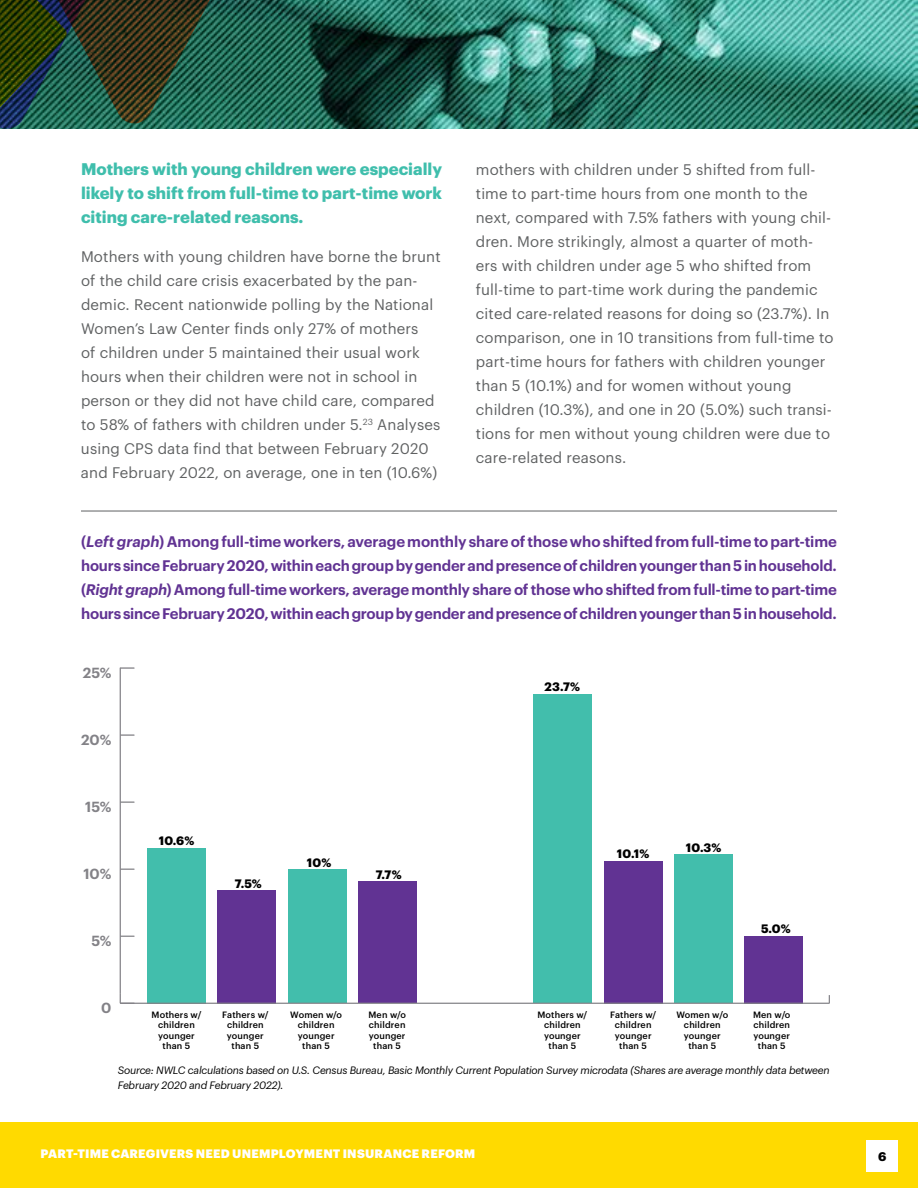
<style>
.page{position:relative;width:918px;height:1188px;background:#fff}
.page>*{position:absolute;margin:0;border:0;box-sizing:border-box;transform-origin:0 0}
.t1{font:700 16.5px/24px "Graphik";color:#3fbeac;text-align:justify}
.t2{font:15px/24px "Graphik";letter-spacing:.01em;color:#5f6162}
.t3{font:600 15px/24px "Graphik";letter-spacing:-.015em;color:#613393;text-align:justify}
.t4{font:600 14.4px "Graphik";color:#838287}
.t5{font:700 12.3px "Graphik";color:#000}
.t6{font:900 12px "Graphik";letter-spacing:.015em;color:#fff}
.t7{font:700 12px "Graphik";letter-spacing:.025em;color:#000}
.t8{font:italic 10.5px/15px "Graphik";letter-spacing:-.02em;color:#000}
.t9{font:500 9px/10.5px "Graphik";letter-spacing:.02em;color:#000;text-align:center}
.s1{font-style:italic}
</style>
<div class="page">
<div style="left:0;top:1122px;width:918px;height:66px;background:#ffda00"></div>
<div style="left:867px;top:1141px;width:31px;height:31px;background:#fff"></div>
<img style="left:350px;top:0;width:568px;height:129px">
<svg style="left:0;top:0;width:350px;height:129px;background:#25503b"></svg>
<hr style="left:81px;top:511px;width:756px;height:1px;background:#5f6162">
<hr style="left:120px;top:668px;width:1px;height:325px;background:#838287">
<svg style="left:120px;top:993px;width:14px;height:10px"></svg>
<svg style="left:121px;top:936px;width:13px;height:1px"></svg>
<svg style="left:121px;top:869px;width:13px;height:1px"></svg>
<svg style="left:121px;top:802px;width:13px;height:1px"></svg>
<svg style="left:121px;top:734px;width:13px;height:2px"></svg>
<svg style="left:120px;top:667px;width:14px;height:2px"></svg>
<div style="left:218px;top:890px;width:58px;height:113px;background:#613393"></div>
<div style="left:147px;top:848px;width:59px;height:155px;background:#42beac"></div>
<div style="left:288px;top:869px;width:58px;height:134px;background:#42beac"></div>
<div style="left:358px;top:882px;width:58px;height:121px;background:#613393"></div>
<div style="left:534px;top:695px;width:58px;height:308px;background:#42beac"></div>
<div style="left:604px;top:861px;width:58px;height:142px;background:#613393"></div>
<div style="left:674px;top:854px;width:58px;height:149px;background:#42beac"></div>
<div style="left:744px;top:936px;width:59px;height:67px;background:#613393"></div>
<hr style="left:120px;top:1003px;width:709px;height:1px;background:#838287">
<p class="t1" style="left:81px;top:156px;width:363px">Mothers with young children were especially likely to shift from full-time to part-time work citing care-related reasons.</p>
<p class="t2" style="left:81px;top:243px;width:361px">Mothers with young children have borne the brunt of the child care crisis exacerbated by the pan&shy;demic. Recent nationwide polling by the National Women’s Law Center finds only 27% of mothers<br>of children under 5 maintained their usual work hours when their children were not in school in person or they did not have child care, compared to 58% of fathers with children under 5.<sup>23</sup> Analyses using CPS data find that between February 2020 and February 2022, on average, one in ten (10.6%)</p>
<p class="t2" style="left:476px;top:156px;width:359px">mothers with children under 5 shifted from full&shy;time to part-time hours from one month to the next, compared with 7.5% fathers with young chil&shy;dren. More strikingly, almost a quarter of moth&shy;ers with children under age 5 who shifted from full-time to part-time work during the pandemic cited care-related reasons for doing so (23.7%). In comparison, one in 10 transitions from full-time to part-time hours for fathers with children younger than 5 (10.1%) and for women without young children (10.3%), and one in 20 (5.0%) such transi&shy;tions for men without young children were due to care-related reasons.</p>
<p class="t3" style="left:81px;top:528px;width:757px">(<span class="s1">Left graph</span>) Among full-time workers, average monthly share of those who shifted from full-time to part-time hours since February 2020, within each group by gender and presence of children younger than 5 in household. (<span class="s1">Right graph</span>) Among full-time workers, average monthly share of those who shifted from full-time to part-time hours since February 2020, within each group by gender and presence of children younger than 5 in household.</p>
<p class="t4" style="left:83px;top:662px;width:30px">25%</p>
<p class="t4" style="left:81px;top:729px;width:32px">20%</p>
<p class="t4" style="left:85px;top:796px;width:28px">15%</p>
<p class="t4" style="left:83px;top:863px;width:30px">10%</p>
<p class="t4" style="left:91px;top:930px;width:22px">5%</p>
<p class="t4" style="left:101px;top:997px;width:12px">0</p>
<p class="t7" style="left:159px;top:831px;width:37px">10.6%</p>
<p class="t7" style="left:235px;top:874px;width:28px">7.5%</p>
<p class="t7" style="left:307px;top:853px;width:26px">10%</p>
<p class="t7" style="left:376px;top:866px;width:28px">7.7%</p>
<p class="t7" style="left:545px;top:678px;width:37px">23.7%</p>
<p class="t7" style="left:617px;top:844px;width:34px">10.1%</p>
<p class="t7" style="left:686px;top:838px;width:37px">10.3%</p>
<p class="t7" style="left:761px;top:919px;width:31px">5.0%</p>
<p class="t9" style="left:152px;top:1008px;width:51px">Mothers w/ children younger than 5</p>
<p class="t9" style="left:222px;top:1008px;width:48px">Fathers w/ children younger than 5</p>
<p class="t9" style="left:290px;top:1008px;width:53px">Women w/o children younger than 5</p>
<p class="t9" style="left:368px;top:1008px;width:39px">Men w/o children younger than 5</p>
<p class="t9" style="left:537px;top:1008px;width:51px">Mothers w/ children younger than 5</p>
<p class="t9" style="left:610px;top:1008px;width:48px">Fathers w/ children younger than 5</p>
<p class="t9" style="left:676px;top:1008px;width:53px">Women w/o children younger than 5</p>
<p class="t9" style="left:753px;top:1008px;width:39px">Men w/o children younger than 5</p>
<p class="t8" style="left:118px;top:1062px;width:713px">Source: NWLC calculations based on U.S. Census Bureau, Basic Monthly Current Population Survey microdata (Shares are average monthly data between<br>February 2020 and February 2022).</p>
<p class="t6" style="left:41px;top:1144px;width:436px">PART-TIME CAREGIVERS NEED UNEMPLOYMENT INSURANCE REFORM</p>
<p class="t5" style="left:878px;top:1147px;width:10px">6</p>
</div>
